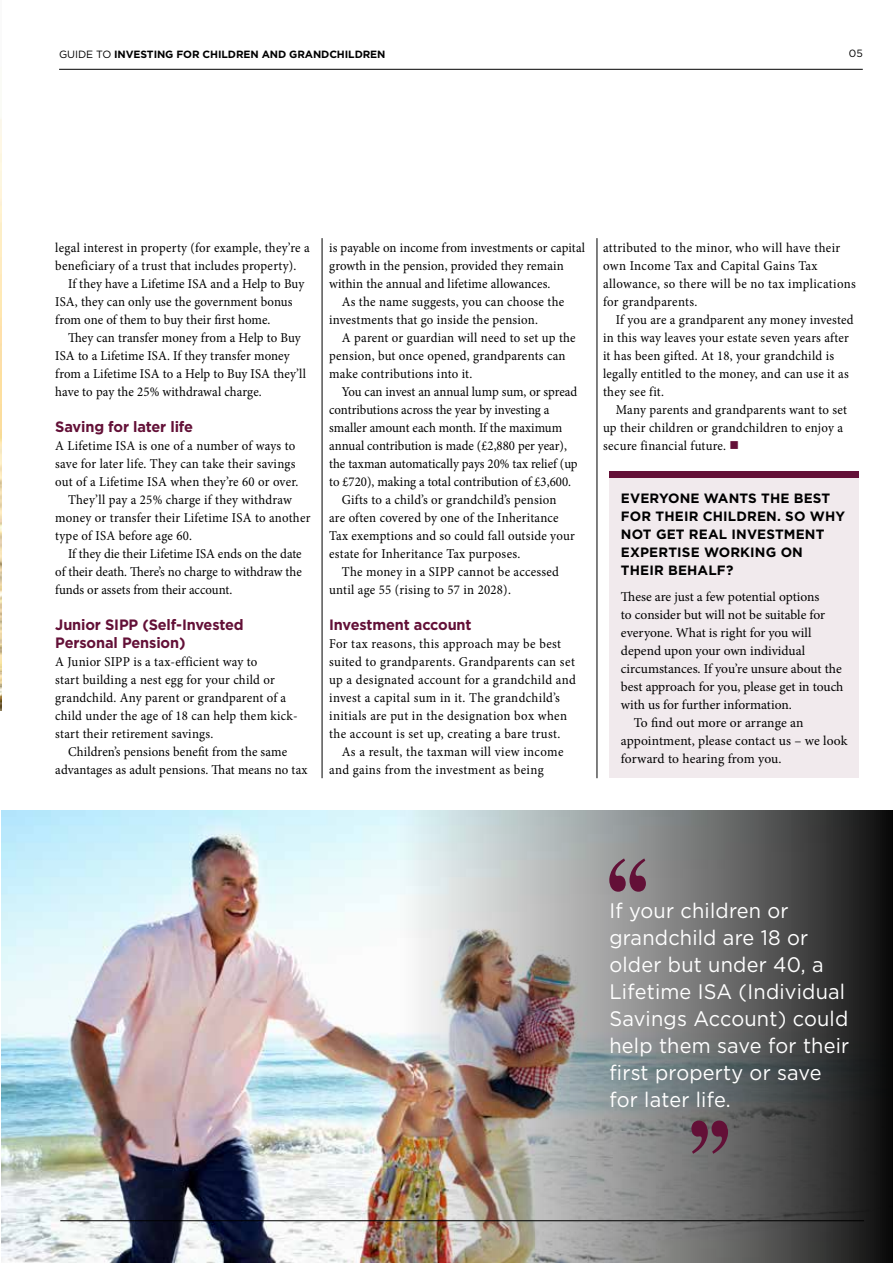
<style>
.page{position:relative;width:893px;height:1263px;background:#fff}
.page>*{position:absolute;margin:0;border:0;box-sizing:border-box;transform-origin:0 0}
.t1{font:21px/27px "Gotham HTF";letter-spacing:.01em;color:#fff;scale:.95 1}
.t2{font:700 15px/18px "Gotham HTF";letter-spacing:-.01em;color:#631037}
.t3{font:13.5px/18px "Minion Pro";letter-spacing:.01em;color:#000;scale:.95 1}
.t4{font:13.5px "Minion Pro";letter-spacing:.01em;color:#000}
.t5{font:13.5px/18px "Minion Pro";letter-spacing:.03em;color:#000;scale:.95 1}
.t6{font:700 13.5px/18px "Gotham HTF";letter-spacing:.01em;color:#000}
.t7{font:700 10.5px "Gotham HTF";letter-spacing:-.01em;color:#000}
.t8{font:10.5px "Gotham HTF";color:#000}
.s1{font-weight:400}
.s2{color:#631037}
</style>
<div class="page">
<img style="left:1px;top:810px;width:397px;height:453px">
<img style="left:398px;top:810px;width:495px;height:453px">
<img style="left:0;top:118px;width:1px;height:593px">
<hr style="left:59px;top:69px;width:804px;height:1px;background:#000">
<hr style="left:322px;top:238px;width:1px;height:540px;background:#000">
<hr style="left:597px;top:238px;width:1px;height:540px;background:#000">
<hr style="left:60px;top:1220px;width:804px;height:1px;background:#000">
<svg style="left:609px;top:858px;width:37px;height:34px"></svg>
<svg style="left:691px;top:1120px;width:37px;height:34px"></svg>
<div style="left:609px;top:478px;width:250px;height:300px;background:#f1eaed"></div>
<div style="left:609px;top:471px;width:250px;height:7px;background:#631037"></div>
<p class="t7" style="left:59px;top:48px;width:328px"><span class="s1">GUIDE TO</span> INVESTING FOR CHILDREN AND GRANDCHILDREN</p>
<p class="t8" style="left:849px;top:48px;width:15px">05</p>
<p class="t3" style="left:55px;top:239px;width:269px">legal interest in property (for example, they’re a</p>
<p class="t3" style="left:55px;top:257px;width:255px">beneficiary of a trust that includes property).</p>
<p class="t3" style="left:68px;top:275px;width:250px">If they have a Lifetime ISA and a Help to Buy</p>
<p class="t3" style="left:55px;top:293px;width:251px">ISA, they can only use the government bonus</p>
<p class="t3" style="left:55px;top:311px;width:228px">from one of them to buy their first home.</p>
<p class="t3" style="left:68px;top:329px;width:246px">They can transfer money from a Help to Buy</p>
<p class="t3" style="left:55px;top:347px;width:248px">ISA to a Lifetime ISA. If they transfer money</p>
<p class="t3" style="left:55px;top:365px;width:265px">from a Lifetime ISA to a Help to Buy ISA they’ll</p>
<p class="t3" style="left:55px;top:383px;width:219px">have to pay the 25% withdrawal charge.</p>
<p class="t2" style="left:55px;top:417px;width:139px">Saving for later life</p>
<p class="t3" style="left:55px;top:437px;width:254px">A Lifetime ISA is one of a number of ways to</p>
<p class="t3" style="left:55px;top:455px;width:254px">save for later life. They can take their savings</p>
<p class="t3" style="left:55px;top:473px;width:258px">out of a Lifetime ISA when they’re 60 or over.</p>
<p class="t3" style="left:68px;top:491px;width:237px">They’ll pay a 25% charge if they withdraw</p>
<p class="t3" style="left:55px;top:509px;width:270px">money or transfer their Lifetime ISA to another</p>
<p class="t3" style="left:55px;top:527px;width:146px">type of ISA before age 60.</p>
<p class="t3" style="left:68px;top:545px;width:247px">If they die their Lifetime ISA ends on the date</p>
<p class="t3" style="left:55px;top:563px;width:261px">of their death. There’s no charge to withdraw the</p>
<p class="t3" style="left:55px;top:581px;width:188px">funds or assets from their account.</p>
<p class="t2" style="left:55px;top:615px;width:190px">Junior SIPP (Self-Invested<br>Personal Pension)</p>
<p class="t3" style="left:55px;top:653px;width:257px">A Junior SIPP is a tax-efficient way to<br>start building a nest egg for your child or grandchild. Any parent or grandparent of a child under the age of 18 can help them kick&shy;start their retirement savings.</p>
<p class="t3" style="left:55px;top:743px;width:267px;text-align:center">Children’s pensions benefit from the same advantages as adult pensions. That means no tax</p>
<p class="t3" style="left:329px;top:239px;width:271px">is payable on income from investments or capital</p>
<p class="t3" style="left:329px;top:257px;width:248px">growth in the pension, provided they remain</p>
<p class="t3" style="left:329px;top:275px;width:234px">within the annual and lifetime allowances.</p>
<p class="t3" style="left:342px;top:293px;width:235px">As the name suggests, you can choose the</p>
<p class="t3" style="left:329px;top:311px;width:221px">investments that go inside the pension.</p>
<p class="t3" style="left:342px;top:329px;width:248px">A parent or guardian will need to set up the</p>
<p class="t3" style="left:329px;top:347px;width:250px">pension, but once opened, grandparents can</p>
<p class="t3" style="left:329px;top:365px;width:152px">make contributions into it.</p>
<p class="t3" style="left:342px;top:383px;width:249px">You can invest an annual lump sum, or spread</p>
<p class="t3" style="left:329px;top:401px;width:233px">contributions across the year by investing a</p>
<p class="t3" style="left:329px;top:419px;width:247px">smaller amount each month. If the maximum</p>
<p class="t3" style="left:329px;top:437px;width:252px">annual contribution is made (£2,880 per year),</p>
<p class="t3" style="left:329px;top:455px;width:263px">the taxman automatically pays 20% tax relief (up</p>
<p class="t3" style="left:329px;top:473px;width:256px">to £720), making a total contribution of £3,600.</p>
<p class="t3" style="left:342px;top:491px;width:227px">Gifts to a child’s or grandchild’s pension</p>
<p class="t3" style="left:329px;top:509px;width:243px">are often covered by one of the Inheritance</p>
<p class="t3" style="left:329px;top:527px;width:260px">Tax exemptions and so could fall outside your</p>
<p class="t3" style="left:329px;top:545px;width:203px">estate for Inheritance Tax purposes.</p>
<p class="t3" style="left:342px;top:563px;width:230px">The money in a SIPP cannot be accessed</p>
<p class="t3" style="left:329px;top:581px;width:193px">until age 55 (rising to 57 in 2028).</p>
<p class="t2" style="left:329px;top:615px;width:144px">Investment account</p>
<p class="t5" style="left:329px;top:635px;width:261px">For tax reasons, this approach may be best suited to grandparents. Grandparents can set up a designated account for a grandchild and invest a capital sum in it. The grandchild’s initials are put in the designation box when the account is set up, creating a bare trust.</p>
<p class="t5" style="left:329px;top:743px;width:248px;text-indent:13px">As a result, the taxman will view income and gains from the investment as being</p>
<p class="t3" style="left:603px;top:239px;width:267px">attributed to the minor, who will have their own Income Tax and Capital Gains Tax allowance, so there will be no tax implications for grandparents.</p>
<p class="t3" style="left:603px;top:311px;width:265px;text-indent:13px">If you are a grandparent any money invested in this way leaves your estate seven years after it has been gifted. At 18, your grandchild is legally entitled to the money, and can use it as they see fit.</p>
<p class="t3" style="left:603px;top:401px;width:258px;text-indent:13px">Many parents and grandparents want to set up their children or grandchildren to enjoy a secure financial future. <span class="s2">■</span></p>
<p class="t6" style="left:621px;top:489px;width:226px">EVERYONE WANTS THE BEST<br>FOR THEIR CHILDREN. SO WHY<br>NOT GET REAL INVESTMENT<br>EXPERTISE WORKING ON<br>THEIR BEHALF?</p>
<p class="t4" style="left:621px;top:587px;width:200px">These are just a few potential options</p>
<p class="t4" style="left:621px;top:605px;width:206px">to consider but will not be suitable for</p>
<p class="t4" style="left:621px;top:623px;width:192px">everyone. What is right for you will</p>
<p class="t4" style="left:621px;top:641px;width:186px">depend upon your own individual</p>
<p class="t4" style="left:621px;top:659px;width:222px">circumstances. If you’re unsure about the</p>
<p class="t4" style="left:621px;top:677px;width:224px">best approach for you, please get in touch</p>
<p class="t4" style="left:621px;top:695px;width:172px">with us for further information.</p>
<p class="t4" style="left:634px;top:713px;width:171px">To find out more or arrange an</p>
<p class="t4" style="left:621px;top:731px;width:228px">appointment, please contact us – we look</p>
<p class="t4" style="left:621px;top:749px;width:162px">forward to hearing from you.</p>
<h1 class="t1" style="left:609px;top:897px;width:254px">If your children or grandchild are 18 or older but under 40, a<br>Lifetime ISA (Individual<br>Savings Account) could help them save for their first property or save for later life.</h1>
</div>
